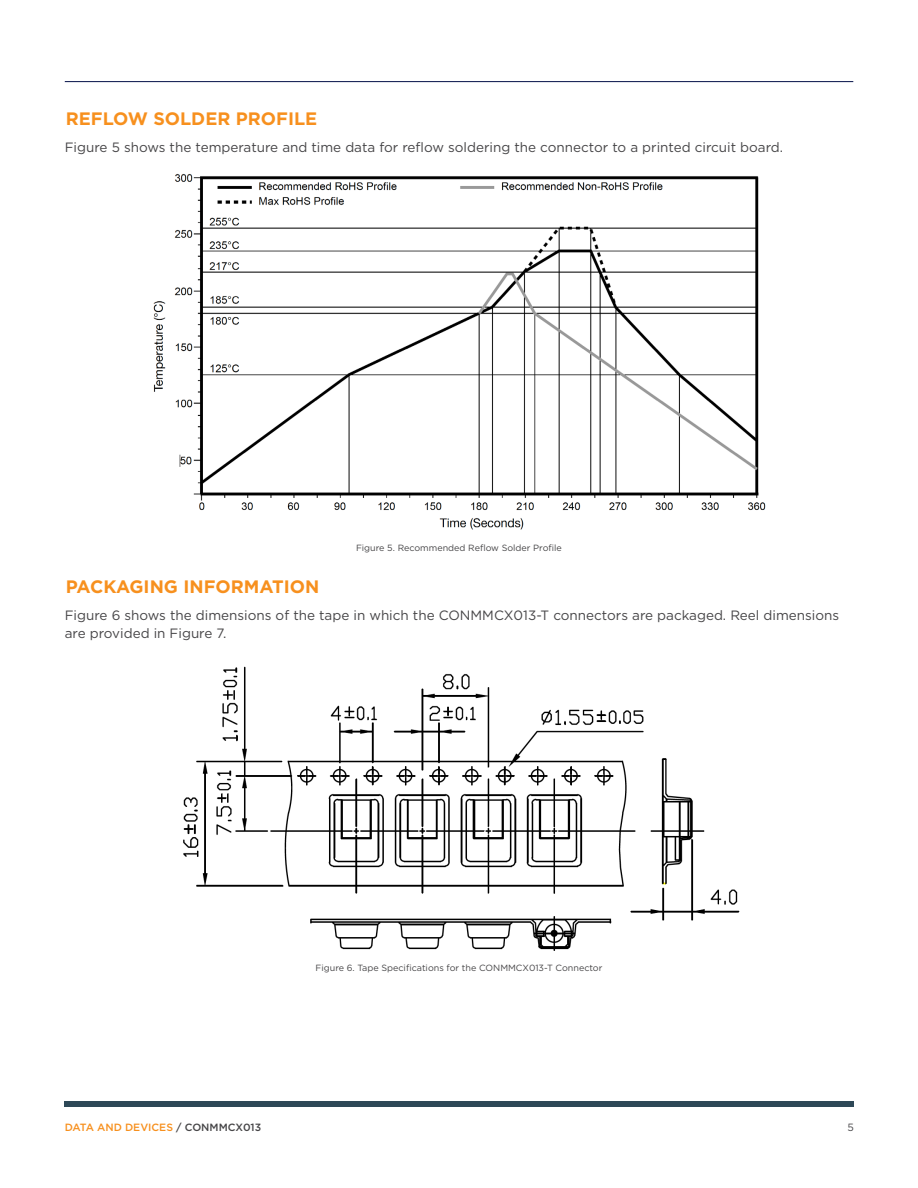
<style>
.page{position:relative;width:918px;height:1188px;background:#fff}
.page>*{position:absolute;margin:0;border:0;box-sizing:border-box;transform-origin:0 0}
.t1{font:700 18px "Gotham";color:#f7901e}
.t2{font:13.5px/18px "Gotham";color:#464547}
.t3{font:500 10.5px "Gotham";color:#f7901e}
.t4{font:10.5px "Gotham";color:#464547}
.t5{font:9px "Gotham";color:#464547}
.s1{color:#464547}
</style>
<div class="page">
<hr style="left:65px;top:81px;width:788px;height:1px;background:#1e295b">
<div style="left:65px;top:1101px;width:789px;height:6px;background:#2e4857"></div>
<img style="left:153px;top:174px;width:613px;height:356px">
<img style="left:183px;top:666px;width:557px;height:285px">
<h1 class="t1" style="left:66px;top:107px;width:253px">REFLOW SOLDER PROFILE</h1>
<p class="t2" style="left:65px;top:138px;width:720px">Figure 5 shows the temperature and time data for reflow soldering the connector to a printed circuit board.</p>
<h1 class="t1" style="left:66px;top:575px;width:255px">PACKAGING INFORMATION</h1>
<p class="t5" style="left:356px;top:542px;width:207px">Figure 5. Recommended Reflow Solder Profile</p>
<p class="t2" style="left:65px;top:606px;width:776px">Figure 6 shows the dimensions of the tape in which the CONMMCX013-T connectors are packaged. Reel dimensions are provided in Figure 7.</p>
<p class="t5" style="left:316px;top:962px;width:288px">Figure 6. Tape Specifications for the CONMMCX013-T Connector</p>
<p class="t3" style="left:65px;top:1120px;width:198px">DATA AND DEVICES <span class="s1">/ CONMMCX013</span></p>
<p class="t4" style="left:847px;top:1121px;width:8px">5</p>
</div>
